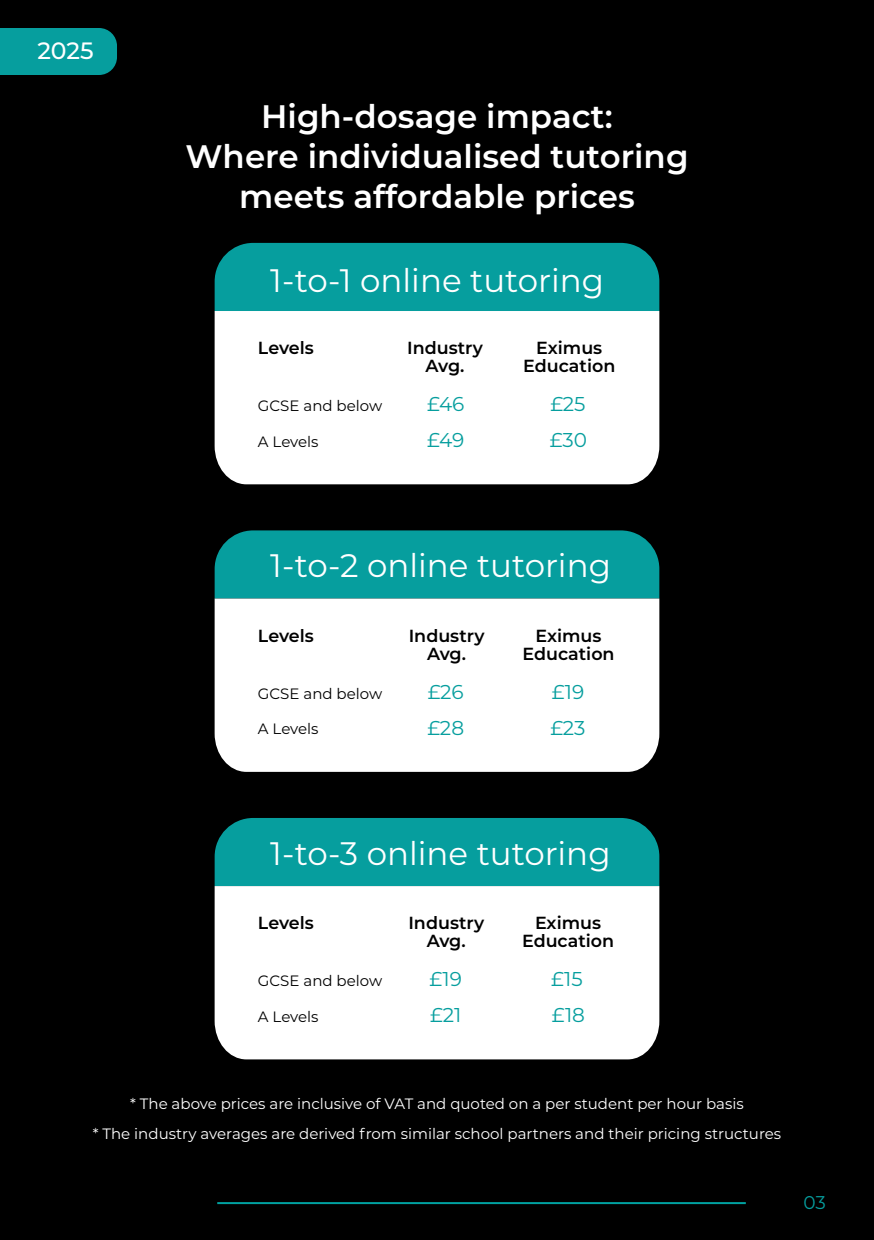
<style>
.page{position:relative;width:874px;height:1240px;background:#000}
.page>*{position:absolute;margin:0;border:0;box-sizing:border-box;transform-origin:0 0}
.t1{font:600 32.5px/40px "Montserrat";color:#fff;text-align:center}
.t2{font:32.5px "Montserrat";color:#fff}
.t3{font:500 23.6px "Montserrat";color:#fff}
.t4{font:20px/35.8px "Montserrat";color:#069e9e}
.t5{font:18.45px "Montserrat";color:#069e9e}
.t6{font:600 17.5px/18px "Montserrat";color:#000;text-align:center}
.t7{font:15px/29.9px "Montserrat";color:#fff;text-align:center}
.t8{font:15px "Montserrat";color:#000}
</style>
<div class="page">
<div style="left:215px;top:243px;width:444px;height:68px;background:#069e9e"></div>
<div style="left:215px;top:311px;width:444px;height:173px;background:#fff"></div>
<div style="left:215px;top:530px;width:444px;height:69px;background:#069e9e"></div>
<div style="left:215px;top:599px;width:444px;height:173px;background:#fff"></div>
<div style="left:215px;top:818px;width:444px;height:68px;background:#069e9e"></div>
<div style="left:215px;top:886px;width:444px;height:173px;background:#fff"></div>
<div style="left:0;top:28px;width:117px;height:47px;background:#069e9e"></div>
<hr style="left:217px;top:1202px;width:529px;height:2px;background:#00a2a1">
<h2 class="t3" style="left:37px;top:34px;width:58px">2025</h2>
<h1 class="t1" style="left:185px;top:95px;width:505px">High-dosage impact:<br>Where individualised tutoring meets affordable prices</h1>
<h1 class="t2" style="left:270px;top:258px;width:335px">1-to-1 online tutoring</h1>
<p class="t6" style="left:258px;top:338px;width:57px">Levels</p>
<p class="t8" style="left:258px;top:396px;width:126px">GCSE and below</p>
<p class="t8" style="left:258px;top:431px;width:62px">A Levels</p>
<p class="t6" style="left:407px;top:338px;width:77px">Industry<br>Avg.</p>
<h3 class="t4" style="left:427px;top:386px;width:39px">£46 £49</h3>
<p class="t6" style="left:523px;top:338px;width:94px">Eximus<br>Education</p>
<h3 class="t4" style="left:550px;top:386px;width:39px">£25 £30</h3>
<h1 class="t2" style="left:270px;top:543px;width:342px">1-to-2 online tutoring</h1>
<p class="t6" style="left:258px;top:626px;width:57px">Levels</p>
<p class="t8" style="left:258px;top:683px;width:126px">GCSE and below</p>
<p class="t8" style="left:258px;top:719px;width:62px">A Levels</p>
<p class="t6" style="left:409px;top:626px;width:77px">Industry<br>Avg.</p>
<h3 class="t4" style="left:427px;top:673px;width:38px">£26 £28</h3>
<p class="t6" style="left:523px;top:626px;width:94px">Eximus<br>Education</p>
<h3 class="t4" style="left:550px;top:673px;width:37px">£19 £23</h3>
<h1 class="t2" style="left:270px;top:831px;width:342px">1-to-3 online tutoring</h1>
<p class="t6" style="left:258px;top:913px;width:57px">Levels</p>
<p class="t8" style="left:258px;top:971px;width:126px">GCSE and below</p>
<p class="t8" style="left:258px;top:1006px;width:62px">A Levels</p>
<p class="t6" style="left:408px;top:913px;width:77px">Industry<br>Avg.</p>
<h3 class="t4" style="left:430px;top:961px;width:34px">£19 £21</h3>
<p class="t6" style="left:522px;top:913px;width:94px">Eximus<br>Education</p>
<h3 class="t4" style="left:551px;top:961px;width:35px">£15 £18</h3>
<p class="t7" style="left:93px;top:1088px;width:690px">* The above prices are inclusive of VAT and quoted on a per student per hour basis<br>* The industry averages are derived from similar school partners and their pricing structures</p>
<p class="t5" style="left:804px;top:1190px;width:24px">03</p>
</div>
